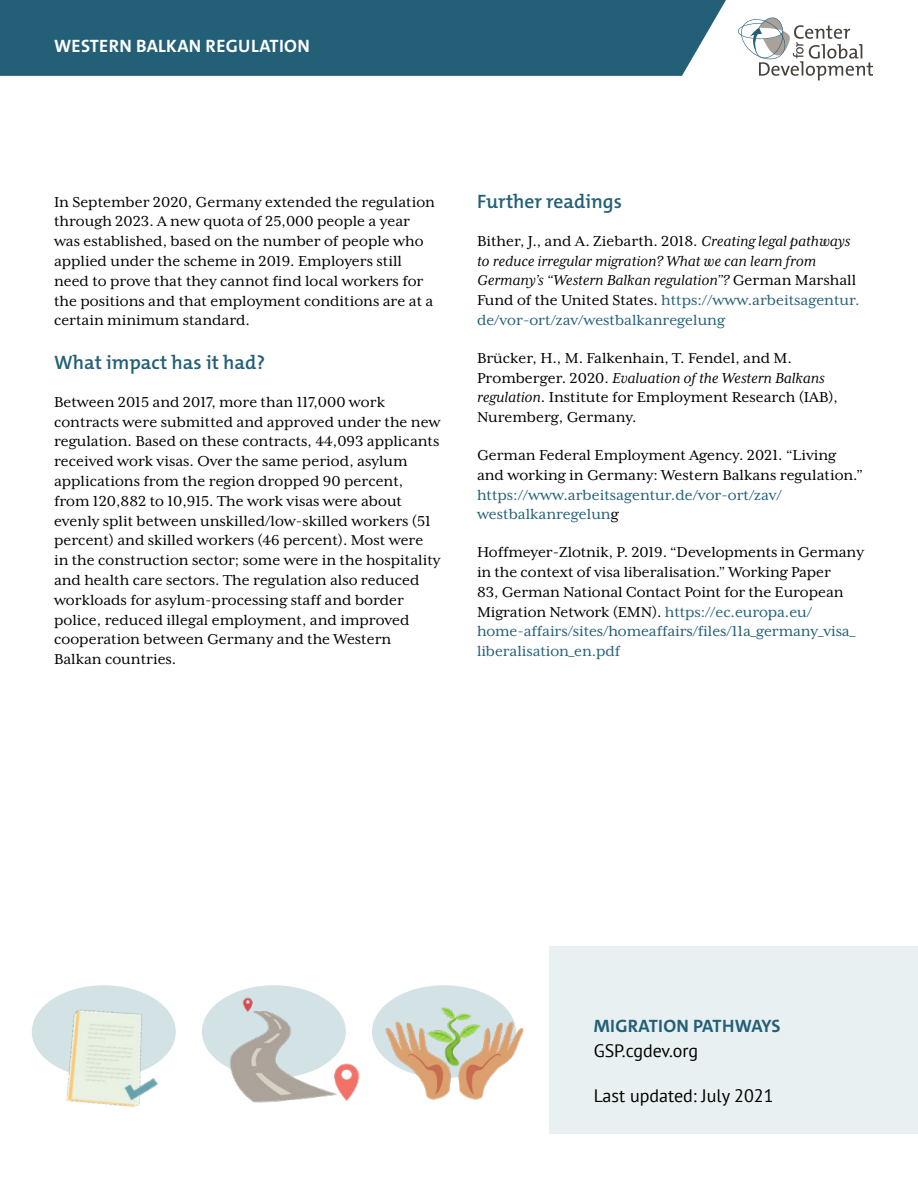
<style>
.page{position:relative;width:918px;height:1188px;background:#fff}
.page>*{position:absolute;margin:0;border:0;box-sizing:border-box;transform-origin:0 0}
.Section_header{font:600 19.5px "The Mix C4 s";color:#235f77}
.Box_category{font:18px "PT Sans";color:#000}
.Box_info{font:700 18px "The Mix C4 s";letter-spacing:.02em;color:#fff}
.Box_info-2{font:700 18px "The Mix C4 s";letter-spacing:.02em;color:#235f77}
.t1{font:16.5px/19.8px "Mrs Eaves XL Serif OT";color:#000}
.t2{font:italic 16.5px/19.8px "Mrs Eaves XL Serif OT";color:#000}
.s1{font-style:normal}
.s2{font-style:normal;color:#235f77}
.s3{font-style:italic}
.s4{color:#235f77}
</style>
<div class="page">
<div style="left:549px;top:946px;width:369px;height:188px;background:#e9f0f1"></div>
<div style="left:0;top:0;width:726px;height:76px;background:#235f77"></div>
<svg style="left:738px;top:17px;width:135px;height:63px"></svg>
<div style="left:202px;top:985px;width:144px;height:93px;background:#d3e2e5;border-radius:50%"></div>
<div style="left:372px;top:985px;width:144px;height:93px;background:#d3e2e5;border-radius:50%"></div>
<img style="left:382px;top:985px;width:142px;height:115px">
<img style="left:32px;top:985px;width:171px;height:122px">
<img style="left:212px;top:985px;width:148px;height:118px">
<p class="Box_info" style="left:54px;top:34px;width:257px">WESTERN BALKAN REGULATION</p>
<p class="t1" style="left:54px;top:192px;width:382px">In September 2020, Germany extended the regulation through 2023. A new quota of 25,000 people a year was established, based on the number of people who applied under the scheme in 2019. Employers still need to prove that they cannot find local workers for the positions and that employment conditions are at a certain minimum standard.</p>
<p class="Section_header" style="left:54px;top:350px;width:213px">What impact has it had?</p>
<p class="t1" style="left:54px;top:392px;width:388px">Between 2015 and 2017, more than 117,000 work contracts were submitted and approved under the new regulation. Based on these contracts, 44,093 applicants received work visas. Over the same period, asylum applications from the region dropped 90 percent, from 120,882 to 10,915. The work visas were about evenly split between unskilled/low-skilled workers (51 percent) and skilled workers (46 percent). Most were in the construction sector; some were in the hospitality and health care sectors. The regulation also reduced workloads for asylum-processing staff and border police, reduced illegal employment, and improved cooperation between Germany and the Western Balkan countries.</p>
<p class="Section_header" style="left:477px;top:189px;width:147px">Further readings</p>
<p class="t2" style="left:477px;top:231px;width:384px"><span class="s1">Bither, J., and A. Ziebarth. 2018.</span> Creating legal pathways to reduce irregular migration? What we can learn from Germany’s “Western Balkan regulation”? <span class="s1">German Marshall Fund of the United States.</span> <span class="s2">https://www.arbeitsagentur. de/vor-ort/zav/westbalkanregelung</span></p>
<p class="t1" style="left:477px;top:348px;width:363px">Brücker, H., M. Falkenhain, T. Fendel, and M.<br>Promberger. 2020. <span class="s3">Evaluation of the Western Balkans regulation</span>. Institute for Employment Research (IAB), Nuremberg, Germany.</p>
<p class="t1" style="left:477px;top:445px;width:387px">German Federal Employment Agency. 2021. “Living and working in Germany: Western Balkans regulation.” <span class="s4">https://www.arbeitsagentur.de/vor-ort/zav/ westbalkanregelun</span>g</p>
<p class="t1" style="left:477px;top:542px;width:388px">Hoffmeyer-Zlotnik, P. 2019. “Developments in Germany in the context of visa liberalisation.” Working Paper<br>83, German National Contact Point for the European Migration Network (EMN). <span class="s4">https://ec.europa.eu/ home-affairs/sites/homeaffairs/files/11a_germany_visa_ liberalisation_en.pdf</span></p>
<p class="Box_info-2" style="left:594px;top:1014px;width:188px">MIGRATION PATHWAYS</p>
<p class="Box_category" style="left:594px;top:1039px;width:106px">GSP.cgdev.org</p>
<p class="Box_category" style="left:594px;top:1084px;width:181px">Last updated: July 2021</p>
</div>
